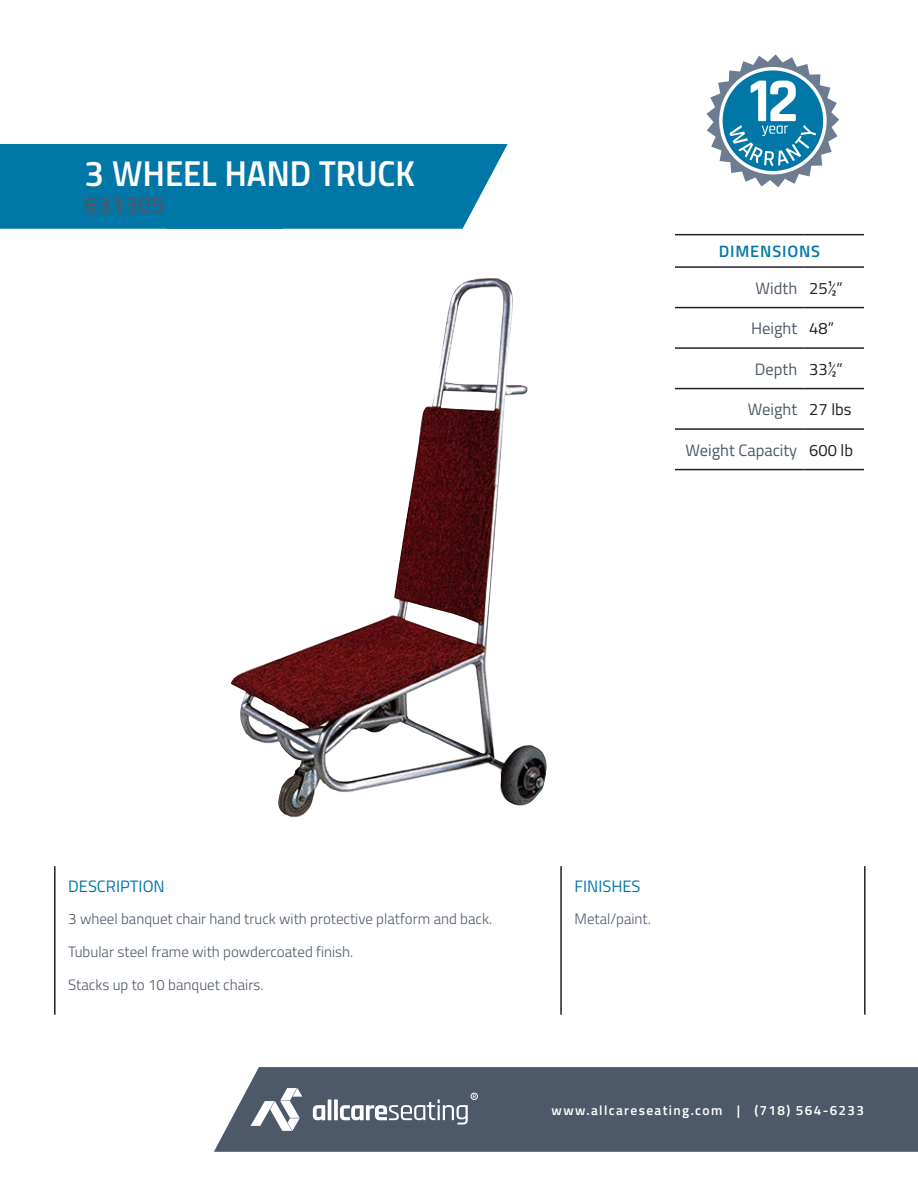
<style>
.page{position:relative;width:918px;height:1188px;background:#fff}
.page>*{position:absolute;margin:0;border:0;box-sizing:border-box;transform-origin:0 0}
.t1{font:36px "Titillium Semibold Upright";color:#fff}
.t2{font:24px "Titillium Semibold Upright";color:#4d5868}
.t3{font:16.5px "Titillium";color:#4d5868}
.t4{font:16.5px "Titillium";color:#231f20}
.t5{font:16.5px "Titillium";color:#0077a7}
.t6{font:600 16.5px "Titillium";letter-spacing:.05em;color:#0077a7}
.t7{font:300 15px "Titillium";color:#4d5868}
.t8{font:600 13.5px "Titillium";letter-spacing:.1em;color:#fff}
</style>
<div class="page">
<div style="left:214px;top:1067px;width:704px;height:85px;background:#4d5868"></div>
<svg style="left:706px;top:54px;width:133px;height:133px"></svg>
<svg style="left:313px;top:1105px;width:12px;height:15px"></svg>
<hr style="left:328px;top:1099px;width:3px;height:21px;background:#fff">
<svg style="left:334px;top:1099px;width:4px;height:21px"></svg>
<svg style="left:251px;top:1088px;width:51px;height:43px"></svg>
<svg style="left:340px;top:1094px;width:136px;height:31px;background:#747d89"></svg>
<div style="left:471px;top:1093px;width:7px;height:7px;border:1px solid #fff;border-radius:50%"></div>
<div style="left:0;top:144px;width:508px;height:85px;background:#0077a7"></div>
<img style="left:231px;top:278px;width:316px;height:539px">
<hr style="left:560px;top:866px;width:2px;height:149px;background:#231f20">
<hr style="left:54px;top:866px;width:2px;height:149px;background:#231f20">
<hr style="left:864px;top:866px;width:2px;height:149px;background:#231f20">
<hr style="left:675px;top:307px;width:128px;height:1px;background:#231f20">
<hr style="left:803px;top:307px;width:61px;height:1px;background:#231f20">
<hr style="left:675px;top:347px;width:128px;height:2px;background:#231f20">
<hr style="left:803px;top:347px;width:61px;height:2px;background:#231f20">
<hr style="left:675px;top:388px;width:128px;height:1px;background:#231f20">
<hr style="left:803px;top:388px;width:61px;height:1px;background:#231f20">
<hr style="left:675px;top:428px;width:128px;height:2px;background:#231f20">
<hr style="left:803px;top:428px;width:61px;height:2px;background:#231f20">
<hr style="left:675px;top:469px;width:128px;height:1px;background:#231f20">
<hr style="left:803px;top:469px;width:61px;height:1px;background:#231f20">
<hr style="left:675px;top:234px;width:128px;height:1px;background:#231f20">
<hr style="left:803px;top:234px;width:61px;height:1px;background:#231f20">
<hr style="left:675px;top:266px;width:128px;height:2px;background:#231f20">
<hr style="left:803px;top:266px;width:61px;height:2px;background:#231f20">
<p class="t1" style="left:84px;top:146px;width:332px">3 WHEEL HAND TRUCK</p>
<p class="t2" style="left:84px;top:187px;width:82px">631305</p>
<p class="t6" style="left:719px;top:239px;width:103px">DIMENSIONS</p>
<p class="t3" style="left:756px;top:276px;width:43px">Width</p>
<p class="t4" style="left:809px;top:276px;width:35px">25½”</p>
<p class="t3" style="left:751px;top:316px;width:48px">Height</p>
<p class="t4" style="left:809px;top:316px;width:26px">48”</p>
<p class="t3" style="left:755px;top:357px;width:44px">Depth</p>
<p class="t4" style="left:809px;top:357px;width:35px">33½”</p>
<p class="t3" style="left:748px;top:397px;width:51px">Weight</p>
<p class="t4" style="left:809px;top:397px;width:44px">27 lbs</p>
<p class="t3" style="left:686px;top:438px;width:113px">Weight Capacity</p>
<p class="t4" style="left:809px;top:438px;width:45px">600 lb</p>
<p class="t5" style="left:68px;top:874px;width:98px">DESCRIPTION</p>
<p class="t7" style="left:68px;top:907px;width:425px">3 wheel banquet chair hand truck with protective platform and back.</p>
<p class="t7" style="left:68px;top:940px;width:287px">Tubular steel frame with powdercoated finish.</p>
<p class="t7" style="left:68px;top:973px;width:197px">Stacks up to 10 banquet chairs.</p>
<p class="t5" style="left:575px;top:874px;width:68px">FINISHES</p>
<p class="t7" style="left:575px;top:907px;width:78px">Metal/paint.</p>
<p class="t8" style="left:552px;top:1100px;width:314px">www.allcareseating.com | (718) 564-6233</p>
</div>
